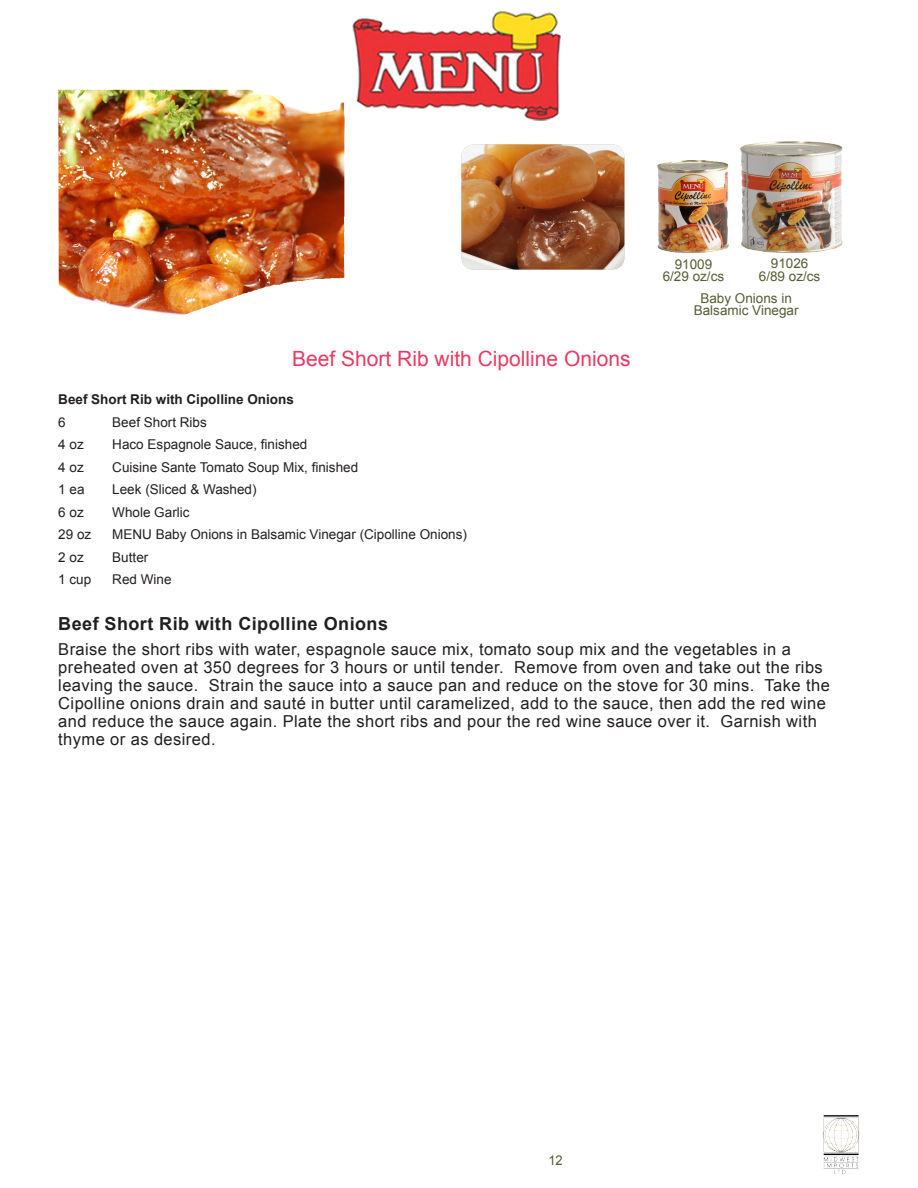
<style>
.page{position:relative;width:918px;height:1188px;background:#fff}
.page>*{position:absolute;margin:0;border:0;box-sizing:border-box;transform-origin:0 0}
.Head_1{font:21px "Arial";color:#ec3962}
.Body{font:700 18px "Arial";letter-spacing:.025em;color:#231f20}
.Body-2{font:16.5px/18px "Arial";letter-spacing:.025em;color:#231f20}
.Bullet{font:13.5px "Arial";color:#231f20}
.t1{font:13.5px/12.3px "Arial";color:#555d33;text-align:center}
.Bullet-2{font:700 13.5px "Arial";color:#231f20}
.t2{font:13.5px "Arial";color:#555d33;scale:.96 1}
</style>
<div class="page">
<img style="left:352px;top:11px;width:209px;height:110px">
<img style="left:822px;top:1115px;width:38px;height:59px">
<img style="left:58px;top:90px;width:287px;height:225px">
<img style="left:461px;top:144px;width:163px;height:126px">
<img style="left:657px;top:160px;width:72px;height:93px">
<img style="left:740px;top:141px;width:103px;height:113px">
<p class="Head_1" style="left:292px;top:345px;width:340px">Beef Short Rib with Cipolline Onions</p>
<p class="t1" style="left:771px;top:258px;width:39px">91026</p>
<p class="t1" style="left:759px;top:270px;width:63px">6/89 oz/cs</p>
<p class="t1" style="left:694px;top:292px;width:106px">Baby Onions in<br>Balsamic Vinegar</p>
<p class="t1" style="left:675px;top:258px;width:39px">91009</p>
<p class="t1" style="left:663px;top:270px;width:63px">6/29 oz/cs</p>
<p class="Bullet-2" style="left:58px;top:390px;width:237px">Beef Short Rib with Cipolline Onions</p>
<p class="Bullet" style="left:58px;top:413px;width:9px">6</p>
<p class="Bullet" style="left:112px;top:413px;width:96px">Beef Short Ribs</p>
<p class="Bullet" style="left:58px;top:436px;width:27px">4 oz</p>
<p class="Bullet" style="left:112px;top:436px;width:197px">Haco Espagnole Sauce, finished</p>
<p class="Bullet" style="left:58px;top:458px;width:27px">4 oz</p>
<p class="Bullet" style="left:112px;top:458px;width:247px">Cuisine Sante Tomato Soup Mix, finished</p>
<p class="Bullet" style="left:58px;top:481px;width:28px">1 ea</p>
<p class="Bullet" style="left:112px;top:481px;width:146px">Leek (Sliced &amp; Washed)</p>
<p class="Bullet" style="left:58px;top:503px;width:27px">6 oz</p>
<p class="Bullet" style="left:112px;top:503px;width:79px">Whole Garlic</p>
<p class="Bullet" style="left:58px;top:526px;width:35px">29 oz</p>
<p class="Bullet" style="left:112px;top:526px;width:356px">MENU Baby Onions in Balsamic Vinegar (Cipolline Onions)</p>
<p class="Bullet" style="left:58px;top:548px;width:27px">2 oz</p>
<p class="Bullet" style="left:112px;top:548px;width:38px">Butter</p>
<p class="Bullet" style="left:58px;top:571px;width:35px">1 cup</p>
<p class="Bullet" style="left:112px;top:571px;width:61px">Red Wine</p>
<p class="Body" style="left:58px;top:611px;width:331px">Beef Short Rib with Cipolline Onions</p>
<p class="Body-2" style="left:58px;top:641px;width:773px">Braise the short ribs with water, espagnole sauce mix, tomato soup mix and the vegetables in a preheated oven at 350 degrees for 3 hours or until tender. Remove from oven and take out the ribs leaving the sauce. Strain the sauce into a sauce pan and reduce on the stove for 30 mins. Take the Cipolline onions drain and sauté in butter until caramelized, add to the sauce, then add the red wine and reduce the sauce again. Plate the short ribs and pour the red wine sauce over it. Garnish with thyme or as desired.</p>
<p class="t2" style="left:548px;top:1152px;width:16px">12</p>
</div>
